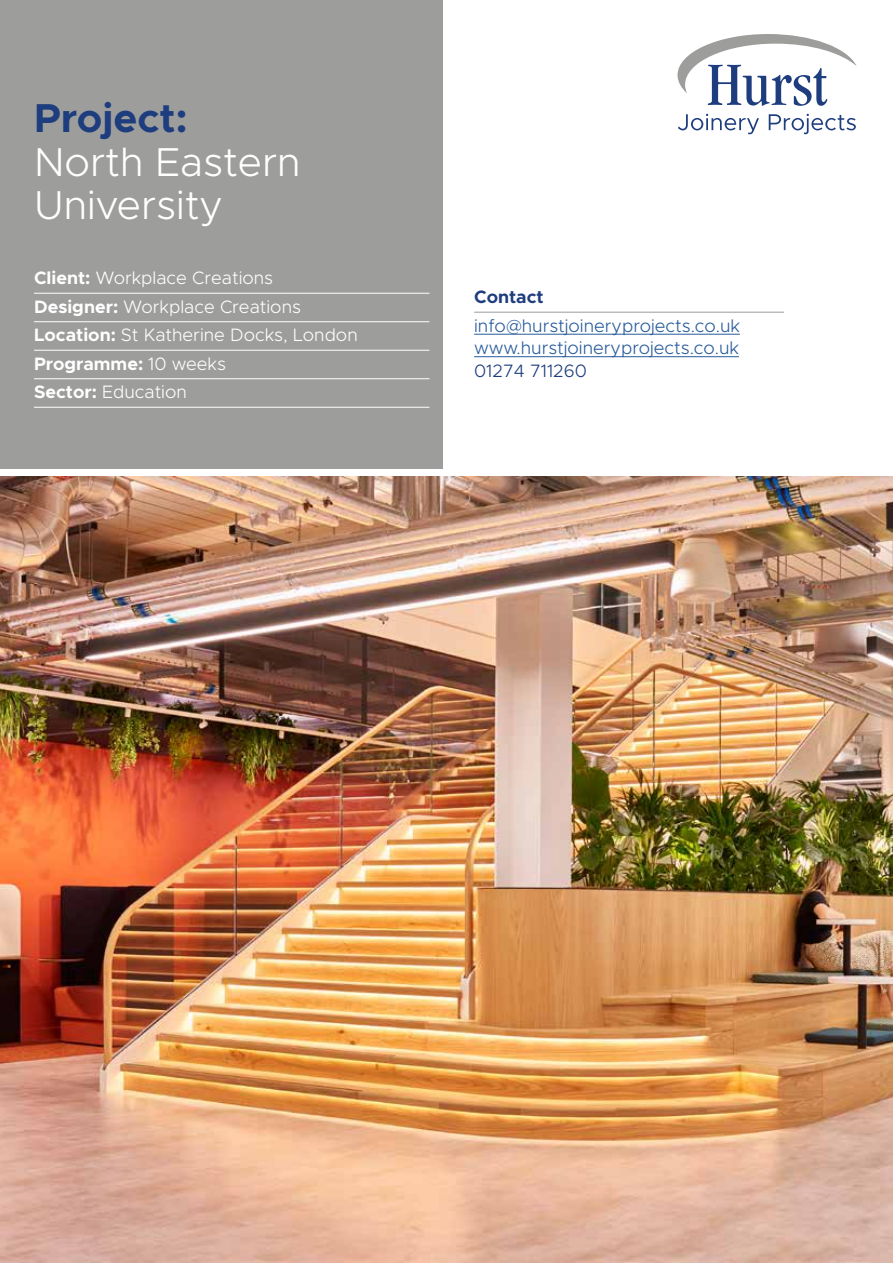
<style>
.page{position:relative;width:893px;height:1263px;background:#fff}
.page>*{position:absolute;margin:0;border:0;box-sizing:border-box;transform-origin:0 0}
.t1{font:300 40.5px/43.5px "Metropolis";color:#fff}
.t2{font:700 40.5px "Metropolis";color:#1e3d7e}
.t3{font:300 18px/28.5px "Metropolis";color:#fff}
.t4{font:300 18px/22.5px "Metropolis";color:#275b9b}
.t5{font:300 18px "Metropolis";color:#1e3d7e}
.t6{font:700 18px "Metropolis";color:#1e3d7e}
.s1{font-weight:700}
</style>
<div class="page">
<div style="left:0;top:0;width:442px;height:468px;background:#9d9d9c"></div>
<img style="left:0;top:477px;width:893px;height:786px">
<hr style="left:34px;top:293px;width:395px;height:1px;background:#fff">
<hr style="left:34px;top:321px;width:395px;height:1px;background:#fff">
<hr style="left:34px;top:350px;width:395px;height:1px;background:#fff">
<hr style="left:34px;top:378px;width:395px;height:1px;background:#fff">
<hr style="left:34px;top:407px;width:395px;height:1px;background:#fff">
<hr style="left:474px;top:312px;width:310px;height:1px;background:#9d9d9c">
<hr style="left:474px;top:334px;width:266px;height:1px;background:#275b9b">
<hr style="left:474px;top:356px;width:265px;height:1px;background:#275b9b">
<svg style="left:677px;top:34px;width:180px;height:72px"></svg>
<svg style="left:678px;top:114px;width:81px;height:20px"></svg>
<svg style="left:769px;top:114px;width:87px;height:20px"></svg>
<h1 class="t2" style="left:34px;top:93px;width:155px">Project:</h1>
<h1 class="t1" style="left:34px;top:140px;width:268px">North Eastern<br>University</h1>
<p class="t3" style="left:34px;top:264px;width:325px"><span class="s1">Client:</span> Workplace Creations<br><span class="s1">Designer:</span> Workplace Creations<br><span class="s1">Location:</span> St Katherine Docks, London<br><span class="s1">Programme:</span> 10 weeks<br><span class="s1">Sector:</span> Education</p>
<p class="t6" style="left:474px;top:286px;width:71px">Contact</p>
<p class="t4" style="left:474px;top:314px;width:267px">info@hurstjoineryprojects.co.uk www.hurstjoineryprojects.co.uk</p>
<p class="t5" style="left:474px;top:359px;width:114px">01274 711260</p>
</div>
